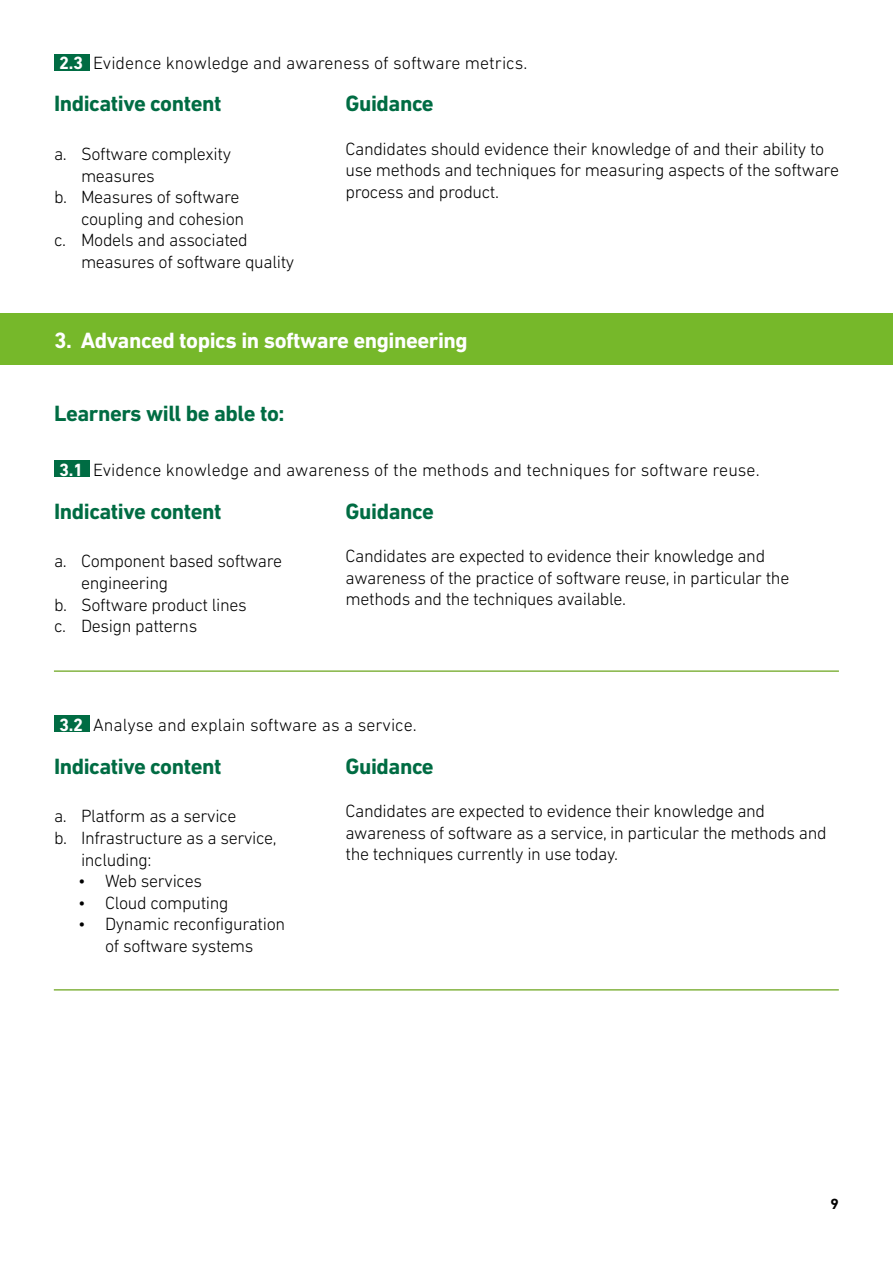
<style>
.page{position:relative;width:893px;height:1263px;background:#fff}
.page>*{position:absolute;margin:0;border:0;box-sizing:border-box;transform-origin:0 0}
.t1{font:700 22.5px "DIN Next LT Pro";letter-spacing:-.02em;color:#006c43}
.t2{font:700 22.5px "DIN Next LT Pro";letter-spacing:-.02em;color:#fff}
.t3{font:300 18px/21.6px "DIN Next LT Pro";letter-spacing:-.02em;color:#000}
.t4{font:300 18px "DIN Next LT Pro";color:#000}
.t5{font:700 15px "DIN Next LT Pro";color:#000}
.s1{font-weight:700;color:#fff}
</style>
<div class="page">
<div style="left:54px;top:54px;width:36px;height:16px;background:#006c43"></div>
<div style="left:54px;top:461px;width:36px;height:16px;background:#006c43"></div>
<div style="left:0;top:313px;width:893px;height:52px;background:#76b82a"></div>
<hr style="left:54px;top:670px;width:785px;height:2px;background:#84b443">
<div style="left:54px;top:716px;width:35px;height:16px;background:#006c43"></div>
<hr style="left:54px;top:989px;width:785px;height:1px;background:#84b443">
<p class="t4" style="left:59px;top:52px;width:470px"><span class="s1">2.3</span> Evidence knowledge and awareness of software metrics.</p>
<p class="t1" style="left:54px;top:91px;width:169px">Indicative content</p>
<p class="t3" style="left:54px;top:143px;width:179px">a. Software complexity</p>
<p class="t3" style="left:81px;top:164px;width:75px">measures</p>
<p class="t3" style="left:54px;top:186px;width:187px">b. Measures of software</p>
<p class="t3" style="left:81px;top:208px;width:165px">coupling and cohesion</p>
<p class="t3" style="left:54px;top:229px;width:195px">c. Models and associated</p>
<p class="t3" style="left:81px;top:251px;width:215px">measures of software quality</p>
<p class="t1" style="left:345px;top:91px;width:90px">Guidance</p>
<p class="t3" style="left:345px;top:137px;width:495px">Candidates should evidence their knowledge of and their ability to use methods and techniques for measuring aspects of the software process and product.</p>
<p class="t2" style="left:54px;top:327px;width:415px">3. Advanced topics in software engineering</p>
<p class="t1" style="left:54px;top:401px;width:232px">Learners will be able to:</p>
<p class="t4" style="left:59px;top:459px;width:702px"><span class="s1">3.1</span> Evidence knowledge and awareness of the methods and techniques for software reuse.</p>
<p class="t1" style="left:54px;top:498px;width:169px">Indicative content</p>
<p class="t3" style="left:54px;top:550px;width:230px">a. Component based software</p>
<p class="t3" style="left:81px;top:572px;width:89px">engineering</p>
<p class="t3" style="left:54px;top:593px;width:194px">b. Software product lines</p>
<p class="t3" style="left:54px;top:615px;width:145px">c. Design patterns</p>
<p class="t1" style="left:346px;top:498px;width:90px">Guidance</p>
<p class="t3" style="left:346px;top:545px;width:445px">Candidates are expected to evidence their knowledge and awareness of the practice of software reuse, in particular the methods and the techniques available.</p>
<p class="t4" style="left:59px;top:714px;width:359px"><span class="s1">3.2</span> Analyse and explain software as a service.</p>
<p class="t1" style="left:54px;top:753px;width:169px">Indicative content</p>
<p class="t3" style="left:54px;top:805px;width:184px">a. Platform as a service</p>
<p class="t3" style="left:54px;top:827px;width:224px">b. Infrastructure as a service,</p>
<p class="t3" style="left:81px;top:848px;width:72px">including:</p>
<p class="t3" style="left:78px;top:870px;width:126px">• Web services</p>
<p class="t3" style="left:78px;top:891px;width:152px">• Cloud computing</p>
<p class="t3" style="left:78px;top:913px;width:209px;text-align:center">• Dynamic reconfiguration of software systems</p>
<p class="t1" style="left:345px;top:753px;width:90px">Guidance</p>
<p class="t3" style="left:345px;top:800px;width:483px">Candidates are expected to evidence their knowledge and awareness of software as a service, in particular the methods and the techniques currently in use today.</p>
<p class="t5" style="left:831px;top:1195px;width:10px">9</p>
</div>
